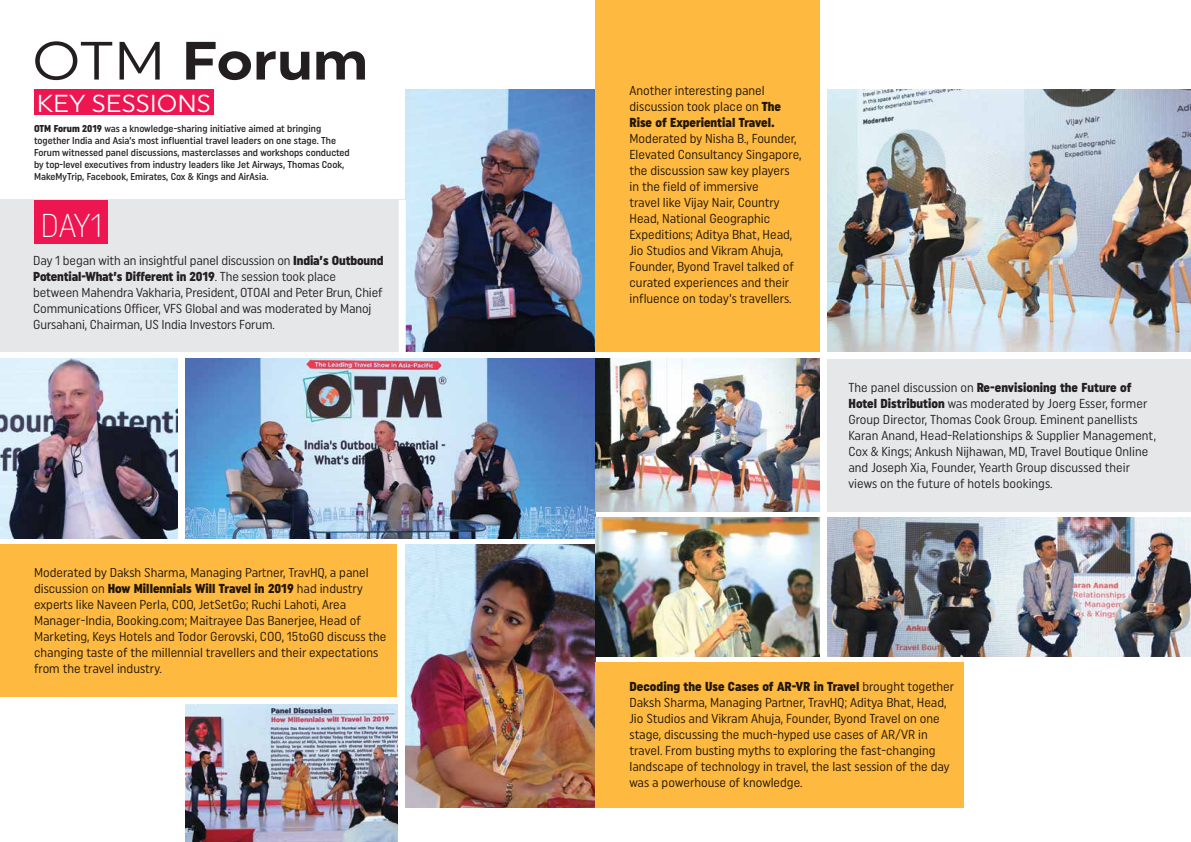
<style>
.page{position:relative;width:1191px;height:842px;background:#fff}
.page>*{position:absolute;margin:0;border:0;box-sizing:border-box;transform-origin:0 0}
.t1{font:700 53.8px "Uniform";color:#231f20;scale:1.08 1}
.t2{font:300 33px "Uniform Condensed";color:#fff}
.t3{font:24.6px "Uniform";color:#fff}
.t4{font:13px/16px "Uniform Condensed";color:#231f20}
.t5{font:500 10px/12px "Uniform Condensed";color:#231f20}
.s1{font-weight:400}
.s2{font-weight:900}
</style>
<div class="page">
<div style="left:34px;top:89px;width:180px;height:26px;background:#ed1651"></div>
<div style="left:0;top:200px;width:409px;height:152px;background:#e6e7e8"></div>
<div style="left:0;top:545px;width:397px;height:152px;background:#fdb940"></div>
<img style="left:185px;top:705px;width:212px;height:137px">
<img style="left:185px;top:358px;width:410px;height:181px">
<img style="left:405px;top:89px;width:190px;height:263px">
<img style="left:405px;top:545px;width:190px;height:262px">
<img style="left:0;top:358px;width:178px;height:181px">
<div style="left:399px;top:200px;width:7px;height:152px;background:#fff"></div>
<div style="left:35px;top:200px;width:73px;height:44px;background:#ed1651"></div>
<div style="left:595px;top:0;width:224px;height:352px;background:#fdb940"></div>
<div style="left:595px;top:662px;width:369px;height:145px;background:#fdb940"></div>
<div style="left:827px;top:359px;width:364px;height:152px;background:#e6e7e8"></div>
<img style="left:827px;top:89px;width:364px;height:263px">
<img style="left:595px;top:358px;width:224px;height:153px">
<img style="left:827px;top:518px;width:364px;height:138px">
<img style="left:595px;top:518px;width:224px;height:138px">
<h1 class="t1" style="left:32px;top:28px;width:313px"><span class="s1">OTM</span> Forum</h1>
<h3 class="t3" style="left:37px;top:89px;width:175px">KEY SESSIONS</h3>
<p class="t5" style="left:34px;top:123px;width:317px"><span class="s2">OTM Forum 2019</span> was a knowledge-sharing initiative aimed at bringing together India and Asia’s most influential travel leaders on one stage. The Forum witnessed panel discussions, masterclasses and workshops conducted by top-level executives from industry leaders like Jet Airways, Thomas Cook, MakeMyTrip, Facebook, Emirates, Cox &amp; Kings and AirAsia.</p>
<h2 class="t2" style="left:40px;top:206px;width:64px">DAY1</h2>
<p class="t4" style="left:33px;top:252px;width:352px">Day 1 began with an insightful panel discussion on <span class="s2">India’s Outbound Potential-What’s Different in 2019</span>. The session took place between Mahendra Vakharia, President, OTOAI and Peter Brun, Chief Communications Officer, VFS Global and was moderated by Manoj Gursahani, Chairman, US India Investors Forum.</p>
<p class="t4" style="left:34px;top:565px;width:354px">Moderated by Daksh Sharma, Managing Partner, TravHQ, a panel discussion on <span class="s2">How Millennials Will Travel in 2019</span> had industry experts like Naveen Perla, COO, JetSetGo; Ruchi Lahoti, Area Manager-India, Booking.com; Maitrayee Das Banerjee, Head of Marketing, Keys Hotels and Todor Gerovski, COO, 15toGO discuss the changing taste of the millennial travellers and their expectations from the travel industry.</p>
<p class="t4" style="left:629px;top:82px;width:153px">Another interesting panel discussion took place on <span class="s2">The<br>Rise of Experiential Travel.</span></p>
<p class="t4" style="left:629px;top:130px;width:173px">Moderated by Nisha B., Founder,<br>Elevated Consultancy Singapore, the discussion saw key players in the field of immersive<br>travel like Vijay Nair, Country<br>Head, National Geographic<br>Expeditions; Aditya Bhat, Head,<br>Jio Studios and Vikram Ahuja,<br>Founder, Byond Travel talked of curated experiences and their influence on today’s travellers.</p>
<p class="t4" style="left:848px;top:379px;width:309px">The panel discussion on <span class="s2">Re-envisioning the Future of Hotel Distribution</span> was moderated by Joerg Esser, former Group Director, Thomas Cook Group. Eminent panellists Karan Anand, Head-Relationships &amp; Supplier Management, Cox &amp; Kings; Ankush Nijhawan, MD, Travel Boutique Online and Joseph Xia, Founder, Yearth Group discussed their views on the future of hotels bookings.</p>
<p class="t4" style="left:629px;top:678px;width:326px"><span class="s2">Decoding the Use Cases of AR-VR in Travel</span> brought together Daksh Sharma, Managing Partner, TravHQ; Aditya Bhat, Head, Jio Studios and Vikram Ahuja, Founder, Byond Travel on one stage, discussing the much-hyped use cases of AR/VR in travel. From busting myths to exploring the fast-changing landscape of technology in travel, the last session of the day was a powerhouse of knowledge.</p>
</div>
